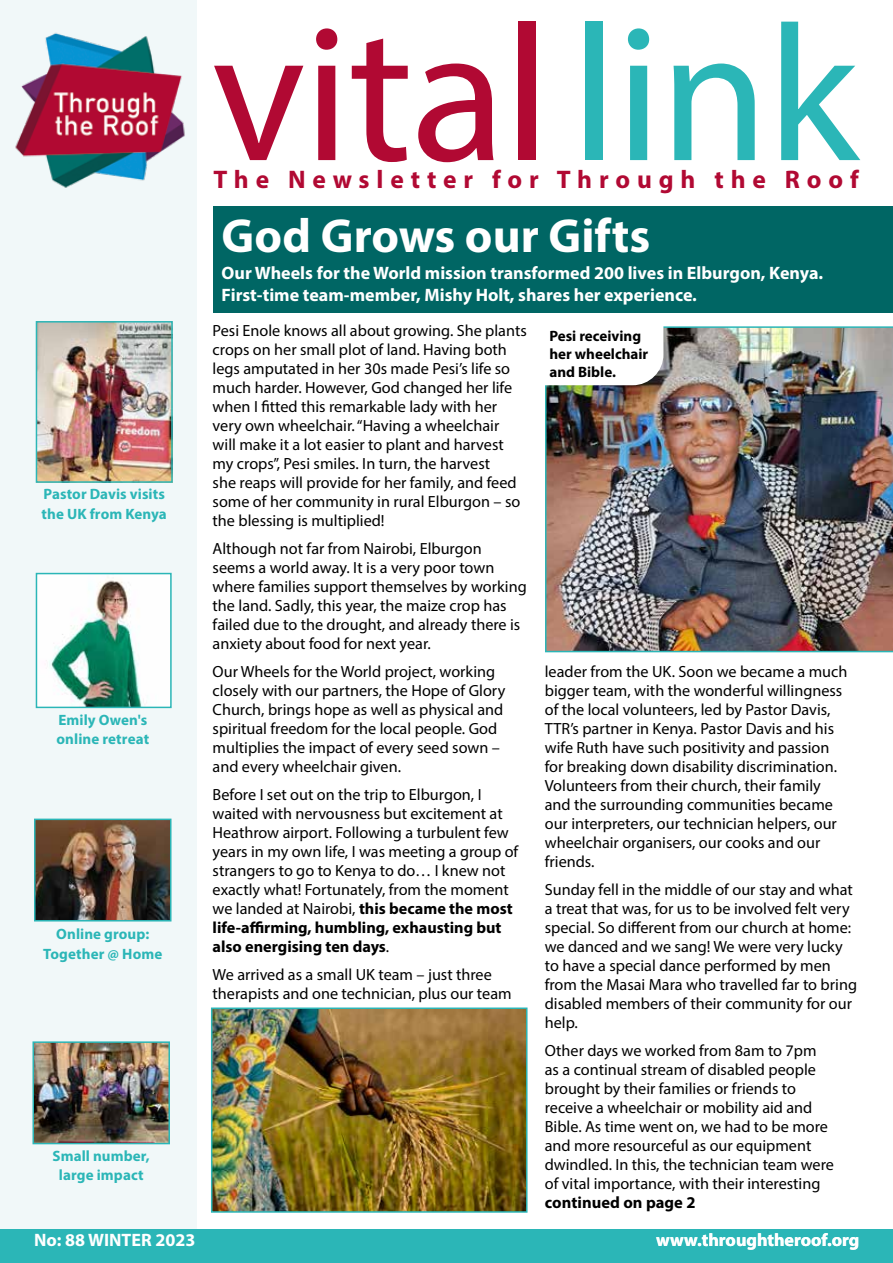
<style>
.page{position:relative;width:893px;height:1263px;background:#fff}
.page>*{position:absolute;margin:0;border:0;box-sizing:border-box;transform-origin:0 0}
.t1{font:195px "Myriad Pro";letter-spacing:-.005em;color:#b10933}
.t2{font:700 48px "Myriad Pro";color:#fff}
.t3{font:700 25.5px "Myriad Pro";letter-spacing:.27em;color:#b10933}
.t4{font:700 18px/21.6px "Myriad Pro";color:#fff}
.t5{font:700 16.5px "Myriad Pro";color:#000}
.t6{font:16.2px/19px "Myriad Pro";color:#000}
.t7{font:700 15px/19.5px "Myriad Pro";letter-spacing:.005em;color:#2bb6b7;text-align:center}
.t8{font:700 15px/18px "Myriad Pro";color:#000}
.s1{color:#2bb6b7}
.s2{font-weight:700}
</style>
<div class="page">
<div style="left:0;top:1229px;width:893px;height:34px;background:#2bb6b7"></div>
<div style="left:0;top:0;width:197px;height:1229px;background:#f1f8f9"></div>
<img style="left:15px;top:33px;width:170px;height:155px">
<div style="left:213px;top:206px;width:680px;height:107px;background:#006664"></div>
<img style="left:39px;top:576px;width:130px;height:129px">
<div style="left:36px;top:573px;width:136px;height:135px;border:2px solid #2bb6b7"></div>
<img style="left:39px;top:324px;width:131px;height:156px">
<div style="left:36px;top:321px;width:137px;height:162px;border:2px solid #2bb6b7"></div>
<img style="left:37px;top:822px;width:131px;height:96px">
<div style="left:34px;top:819px;width:137px;height:102px;border:2px solid #2bb6b7"></div>
<img style="left:35px;top:1044px;width:132px;height:97px">
<div style="left:32px;top:1041px;width:138px;height:103px;border:2px solid #2bb6b7"></div>
<img style="left:214px;top:1010px;width:310px;height:200px">
<div style="left:211px;top:1007px;width:316px;height:206px;border:2px solid #2bb6b7"></div>
<img style="left:545px;top:326px;width:348px;height:326px">
<svg style="left:545px;top:326px;width:118px;height:59px"></svg>
<p class="t7" style="left:42px;top:484px;width:127px;text-align:left">Pastor Davis visits the UK from Kenya</p>
<p class="t7" style="left:57px;top:710px;width:94px;text-align:left">Emily Owen's online retreat</p>
<p class="t7" style="left:43px;top:924px;width:121px">Online group:<br>Together @ Home</p>
<p class="t7" style="left:53px;top:1145px;width:99px">Small number, large impact</p>
<p class="t4" style="left:34px;top:1228px;width:163px">No: 88 WINTER 2023</p>
<h1 class="t1" style="left:212px;top:-26px;width:648px">vital<span class="s1">link</span></h1>
<h3 class="t3" style="left:213px;top:163px;width:647px">The Newsletter for Through the Roof</h3>
<h2 class="t2" style="left:222px;top:204px;width:430px">God Grows our Gifts</h2>
<p class="t4" style="left:222px;top:262px;width:603px">Our Wheels for the World mission transformed 200 lives in Elburgon, Kenya.<br>First-time team-member, Mishy Holt, shares her experience.</p>
<p class="t6" style="left:213px;top:321px;width:316px">Pesi Enole knows all about growing. She plants crops on her small plot of land. Having both legs amputated in her 30s made Pesi’s life so much harder. However, God changed her life when I fitted this remarkable lady with her very own wheelchair. “Having a wheelchair<br>will make it a lot easier to plant and harvest my crops”, Pesi smiles. In turn, the harvest<br>she reaps will provide for her family, and feed some of her community in rural Elburgon – so the blessing is multiplied!</p>
<p class="t6" style="left:213px;top:539px;width:316px">Although not far from Nairobi, Elburgon seems a world away. It is a very poor town where families support themselves by working the land. Sadly, this year, the maize crop has failed due to the drought, and already there is anxiety about food for next year.</p>
<p class="t6" style="left:213px;top:661px;width:294px">Our Wheels for the World project, working closely with our partners, the Hope of Glory Church, brings hope as well as physical and spiritual freedom for the local people. God multiplies the impact of every seed sown – and every wheelchair given.</p>
<p class="t6" style="left:213px;top:784px;width:307px">Before I set out on the trip to Elburgon, I waited with nervousness but excitement at Heathrow airport. Following a turbulent few years in my own life, I was meeting a group of strangers to go to Kenya to do… I knew not exactly what! Fortunately, from the moment we landed at Nairobi, <span class="s2">this became the most life-affirming, humbling, exhausting but also energising ten days</span>.</p>
<p class="t6" style="left:213px;top:964px;width:301px">We arrived as a small UK team – just three therapists and one technician, plus our team</p>
<p class="t8" style="left:549px;top:327px;width:100px">Pesi receiving her wheelchair and Bible.</p>
<p class="t6" style="left:545px;top:661px;width:304px">leader from the UK. Soon we became a much bigger team, with the wonderful willingness of the local volunteers, led by Pastor Davis, TTR’s partner in Kenya. Pastor Davis and his wife Ruth have such positivity and passion for breaking down disability discrimination.<br>Volunteers from their church, their family and the surrounding communities became our interpreters, our technician helpers, our wheelchair organisers, our cooks and our friends.</p>
<p class="t6" style="left:545px;top:879px;width:314px">Sunday fell in the middle of our stay and what a treat that was, for us to be involved felt very special. So different from our church at home: we danced and we sang! We were very lucky to have a special dance performed by men from the Masai Mara who travelled far to bring disabled members of their community for our help.</p>
<p class="t6" style="left:545px;top:1040px;width:291px">Other days we worked from 8am to 7pm as a continual stream of disabled people brought by their families or friends to receive a wheelchair or mobility aid and Bible. As time went on, we had to be more and more resourceful as our equipment dwindled. In this, the technician team were of vital importance, with their interesting</p>
<p class="t5" style="left:545px;top:1192px;width:152px">continued on page 2</p>
<p class="t4" style="left:656px;top:1228px;width:205px">www.throughtheroof.org</p>
</div>
